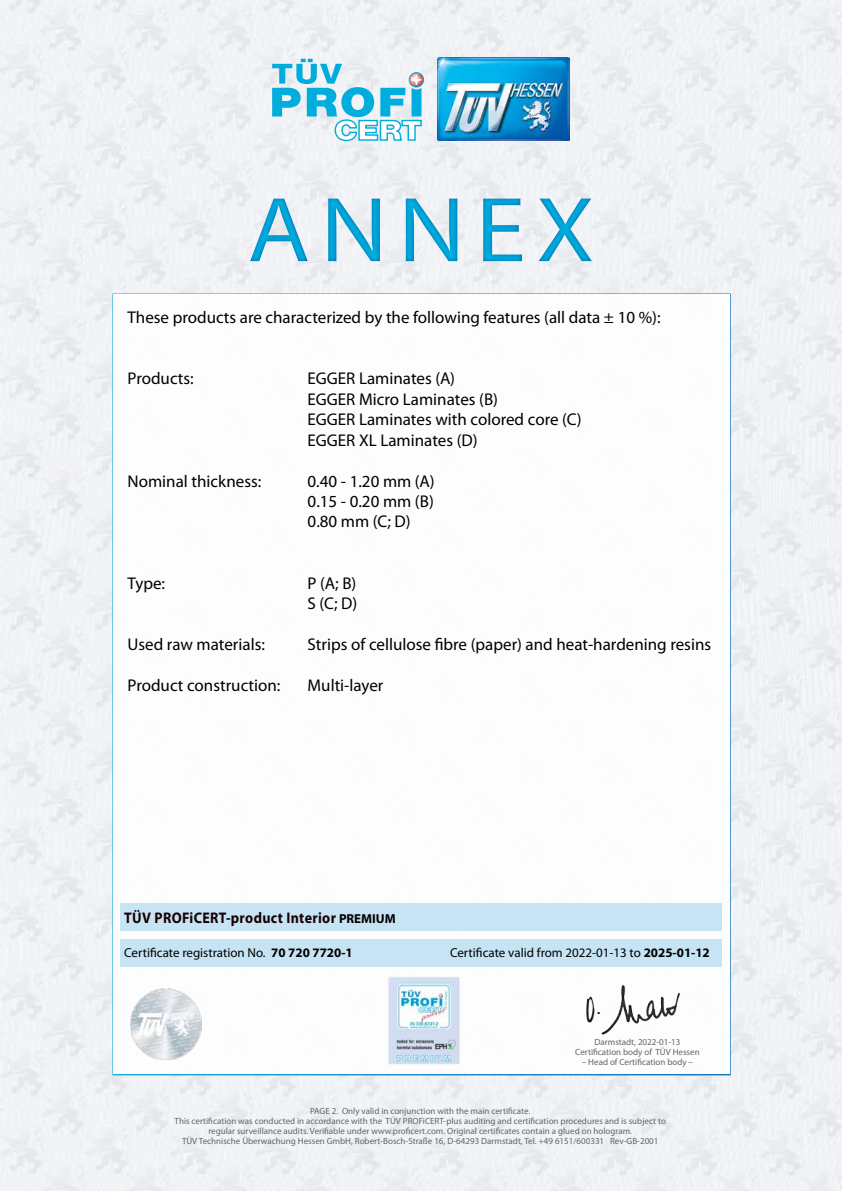
<style>
.page{position:relative;width:842px;height:1191px;background:#fff}
.page>*{position:absolute;margin:0;border:0;box-sizing:border-box;transform-origin:0 0}
.t1{font:93px "Myriad Pro";letter-spacing:.1em;color:#00addc;scale:1.1 1}
.t2{font:17px/20.4px "Myriad Pro";color:#000}
.t3{font:700 15.4px "Myriad Pro";letter-spacing:.025em;color:#1a0002;scale:.91 1}
.t4{font:13px "Myriad Pro";color:#000}
.t5{font:9px/10px "Myriad Pro";color:#636466;text-align:center}
.s1{font-size:13px;color:#000}
.s2{font-weight:700}
</style>
<div class="page">
<img style="left:0;top:0;width:842px;height:1191px">
<img style="left:437px;top:57px;width:132px;height:83px">
<svg style="left:272px;top:59px;width:152px;height:82px"></svg>
<div style="left:112px;top:293px;width:619px;height:782px;background:#fff;border:2px solid #fff"></div>
<div style="left:120px;top:938px;width:602px;height:28px;background:#c0e2f3"></div>
<div style="left:121px;top:903px;width:601px;height:27px;background:#c0e2f3"></div>
<img style="left:130px;top:988px;width:71px;height:71px">
<img style="left:586px;top:985px;width:94px;height:50px">
<div style="left:0;top:172px;width:842px;height:114px;background:#006bb6;opacity:.75"></div>
<img style="left:387px;top:976px;width:73px;height:88px">
<h1 class="t1" style="left:247px;top:173px;width:317px">ANNEX</h1>
<h2 class="t2" style="left:128px;top:307px;width:534px">These products are characterized by the following features (all data ± 10 %):</h2>
<h2 class="t2" style="left:128px;top:368px;width:68px">Products:</h2>
<h2 class="t2" style="left:308px;top:368px;width:276px">EGGER Laminates (A)<br>EGGER Micro Laminates (B)<br>EGGER Laminates with colored core (C)<br>EGGER XL Laminates (D)</h2>
<h2 class="t2" style="left:128px;top:470px;width:135px">Nominal thickness:</h2>
<h2 class="t2" style="left:308px;top:470px;width:129px;text-align:justify">0.40 - 1.20 mm (A)<br>0.15 - 0.20 mm (B)<br>0.80 mm (C; D)</h2>
<h2 class="t2" style="left:128px;top:572px;width:39px">Type:</h2>
<h2 class="t2" style="left:308px;top:572px;width:51px">P (A; B)<br>S (C; D)</h2>
<h2 class="t2" style="left:128px;top:633px;width:139px">Used raw materials:</h2>
<h2 class="t2" style="left:308px;top:633px;width:405px">Strips of cellulose fibre (paper) and heat-hardening resins</h2>
<h2 class="t2" style="left:128px;top:674px;width:154px">Product construction:</h2>
<h2 class="t2" style="left:308px;top:674px;width:77px">Multi-layer</h2>
<h3 class="t3" style="left:124px;top:907px;width:300px">TÜV PROFiCERT-product Interior <span class="s1">PREMIUM</span></h3>
<h3 class="t4" style="left:124px;top:944px;width:230px">Certificate registration No. <span class="s2">70 720 7720-1</span></h3>
<h3 class="t4" style="left:450px;top:944px;width:261px">Certificate valid from 2022-01-13 to <span class="s2">2025-01-12</span></h3>
<p class="t5" style="left:575px;top:1037px;width:126px">Darmstadt, 2022-01-13<br>Certification body of TÜV Hessen</p>
<p class="t5" style="left:582px;top:1057px;width:113px">– Head of Certification body –</p>
<p class="t5" style="left:175px;top:1106px;width:493px">PAGE 2. Only valid in conjunction with the main certificate.<br>This certification was conducted in accordance with the TÜV PROFiCERT-plus auditing and certification procedures and is subject to regular surveillance audits. Verifiable under www.proficert.com. Original certificates contain a glued on hologram.<br>TÜV Technische Überwachung Hessen GmbH, Robert-Bosch-Straße 16, D-64293 Darmstadt, Tel. +49 6151/600331 Rev-GB-2001</p>
</div>
